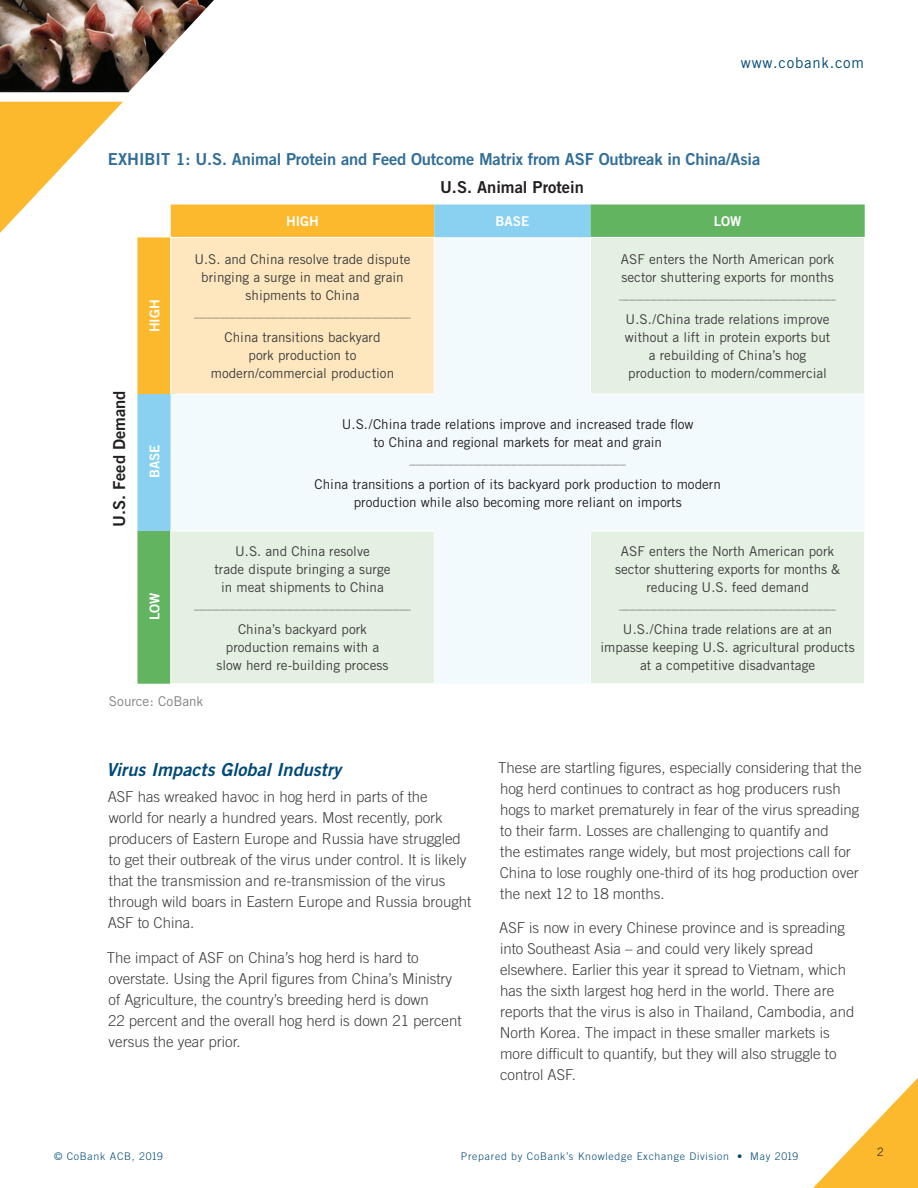
<style>
.page{position:relative;width:918px;height:1188px;background:#fff}
.page>*{position:absolute;margin:0;border:0;box-sizing:border-box;transform-origin:0 0}
.t1{font:italic 18px "Trade Gothic Bold Two";letter-spacing:.005em;color:#004978}
.t2{font:16.5px "Trade Gothic Bold Two";letter-spacing:-.01em;color:#326e97}
.t3{font:16.5px "Trade Gothic Bold Two";color:#231f20}
.t4{font:300 15px/21px "Trade Gothic";color:#3e3d3e}
.t5{font:15px "Trade Gothic";letter-spacing:.05em;color:#004978}
.t6{font:13.5px/18px "Trade Gothic";color:#3e3d3e;text-align:center}
.t7{font:13.5px/18px "Trade Gothic";color:#231f20;text-align:center}
.t8{font:13.5px "Trade Gothic Bold Two";color:#fff}
.t9{font:13.5px "Trade Gothic";color:#808285}
.t10{font:300 11.7px "Trade Gothic";color:#231f20}
.t11{font:300 10.5px "Trade Gothic";letter-spacing:.07em;color:#004978}
.t12{font:300 7.5px "Trade Gothic";color:#3e3d3e}
</style>
<div class="page">
<img style="left:0;top:0;width:214px;height:92px">
<svg style="left:0;top:102px;width:123px;height:131px"></svg>
<svg style="left:813px;top:1078px;width:105px;height:110px"></svg>
<svg style="left:137px;top:205px;width:728px;height:479px;background:#a8bf78"></svg>
<svg style="left:171px;top:237px;width:420px;height:447px;fill:#f3fafd"></svg>
<svg style="left:591px;top:238px;width:274px;height:445px;fill:#e4f0e1"></svg>
<div style="left:171px;top:531px;width:263px;height:153px;background:#e4f0e1"></div>
<hr style="left:590px;top:531px;width:275px;height:1px;background:#fff">
<hr style="left:590px;top:531px;width:1px;height:152px;background:#fff">
<hr style="left:864px;top:531px;width:1px;height:152px;background:#fff">
<hr style="left:590px;top:683px;width:275px;height:1px;background:#fff">
<hr style="left:170px;top:531px;width:265px;height:1px;background:#fff">
<hr style="left:170px;top:531px;width:1px;height:152px;background:#fff">
<hr style="left:434px;top:531px;width:1px;height:152px;background:#fff">
<hr style="left:170px;top:683px;width:265px;height:1px;background:#fff">
<hr style="left:170px;top:237px;width:265px;height:1px;background:#fff">
<hr style="left:170px;top:238px;width:1px;height:156px;background:#fff">
<hr style="left:434px;top:238px;width:1px;height:156px;background:#fff">
<hr style="left:170px;top:394px;width:265px;height:1px;background:#fff">
<hr style="left:590px;top:237px;width:275px;height:1px;background:#fff">
<hr style="left:590px;top:238px;width:1px;height:156px;background:#fff">
<hr style="left:864px;top:238px;width:1px;height:156px;background:#fff">
<hr style="left:590px;top:394px;width:275px;height:1px;background:#fff">
<p class="t5" style="left:741px;top:54px;width:125px">www.cobank.com</p>
<p class="t2" style="left:108px;top:149px;width:654px">EXHIBIT 1: U.S. Animal Protein and Feed Outcome Matrix from ASF Outbreak in China/Asia</p>
<p class="t3" style="left:109px;top:527px;width:138px;rotate:-90deg">U.S. Feed Demand</p>
<p class="t8" style="left:146px;top:332px;width:34px;rotate:-90deg">HIGH</p>
<p class="t8" style="left:146px;top:478px;width:35px;rotate:-90deg">BASE</p>
<p class="t8" style="left:146px;top:620px;width:29px;rotate:-90deg">LOW</p>
<p class="t3" style="left:440px;top:177px;width:145px">U.S. Animal Protein</p>
<p class="t8" style="left:286px;top:213px;width:34px">HIGH</p>
<p class="t8" style="left:496px;top:213px;width:35px">BASE</p>
<p class="t8" style="left:714px;top:213px;width:29px">LOW</p>
<p class="t6" style="left:194px;top:250px;width:218px">U.S. and China resolve trade dispute bringing a surge in meat and grain shipments to China</p>
<p class="t12" style="left:194px;top:313px;width:219px">----------------------------------------------------------------------------------------------------------------------------</p>
<p class="t6" style="left:211px;top:328px;width:185px">China transitions backyard pork production to modern/commercial production</p>
<p class="t6" style="left:621px;top:250px;width:215px;text-align:left">ASF enters the North American pork sector shuttering exports for months</p>
<p class="t12" style="left:619px;top:295px;width:219px">----------------------------------------------------------------------------------------------------------------------------</p>
<p class="t6" style="left:625px;top:310px;width:207px">U.S./China trade relations improve without a lift in protein exports but a rebuilding of China’s hog production to modern/commercial</p>
<p class="t7" style="left:342px;top:415px;width:353px">U.S./China trade relations improve and increased trade flow to China and regional markets for meat and grain</p>
<p class="t12" style="left:409px;top:460px;width:219px">----------------------------------------------------------------------------------------------------------------------------</p>
<p class="t7" style="left:315px;top:475px;width:408px">China transitions a portion of its backyard pork production to modern production while also becoming more reliant on imports</p>
<p class="t6" style="left:214px;top:542px;width:178px">U.S. and China resolve<br>trade dispute bringing a surge in meat shipments to China</p>
<p class="t12" style="left:194px;top:605px;width:219px">----------------------------------------------------------------------------------------------------------------------------</p>
<p class="t6" style="left:216px;top:620px;width:174px">China’s backyard pork production remains with a slow herd re-building process</p>
<p class="t6" style="left:615px;top:542px;width:227px">ASF enters the North American pork sector shuttering exports for months &amp; reducing U.S. feed demand</p>
<p class="t12" style="left:619px;top:605px;width:219px">----------------------------------------------------------------------------------------------------------------------------</p>
<p class="t6" style="left:601px;top:620px;width:256px">U.S./China trade relations are at an impasse keeping U.S. agricultural products at a competitive disadvantage</p>
<p class="t9" style="left:109px;top:694px;width:96px">Source: CoBank</p>
<p class="t1" style="left:106px;top:759px;width:236px">Virus Impacts Global Industry</p>
<p class="t4" style="left:108px;top:786px;width:365px">ASF has wreaked havoc in hog herd in parts of the<br>world for nearly a hundred years. Most recently, pork producers of Eastern Europe and Russia have struggled to get their outbreak of the virus under control. It is likely that the transmission and re-transmission of the virus through wild boars in Eastern Europe and Russia brought ASF to China.</p>
<p class="t4" style="left:107px;top:947px;width:356px">The impact of ASF on China’s hog herd is hard to overstate. Using the April figures from China’s Ministry of Agriculture, the country’s breeding herd is down<br>22 percent and the overall hog herd is down 21 percent versus the year prior.</p>
<p class="t4" style="left:498px;top:757px;width:365px">These are startling figures, especially considering that the hog herd continues to contract as hog producers rush hogs to market prematurely in fear of the virus spreading to their farm. Losses are challenging to quantify and<br>the estimates range widely, but most projections call for China to lose roughly one-third of its hog production over the next 12 to 18 months.</p>
<p class="t4" style="left:499px;top:917px;width:357px">ASF is now in every Chinese province and is spreading into Southeast Asia – and could very likely spread elsewhere. Earlier this year it spread to Vietnam, which has the sixth largest hog herd in the world. There are reports that the virus is also in Thailand, Cambodia, and North Korea. The impact in these smaller markets is more difficult to quantify, but they will also struggle to control ASF.</p>
<p class="t11" style="left:54px;top:1150px;width:110px">© CoBank ACB, 2019</p>
<p class="t11" style="left:461px;top:1150px;width:339px">Prepared by CoBank’s Knowledge Exchange Division • May 2019</p>
<p class="t10" style="left:877px;top:1145px;width:8px">2</p>
</div>
